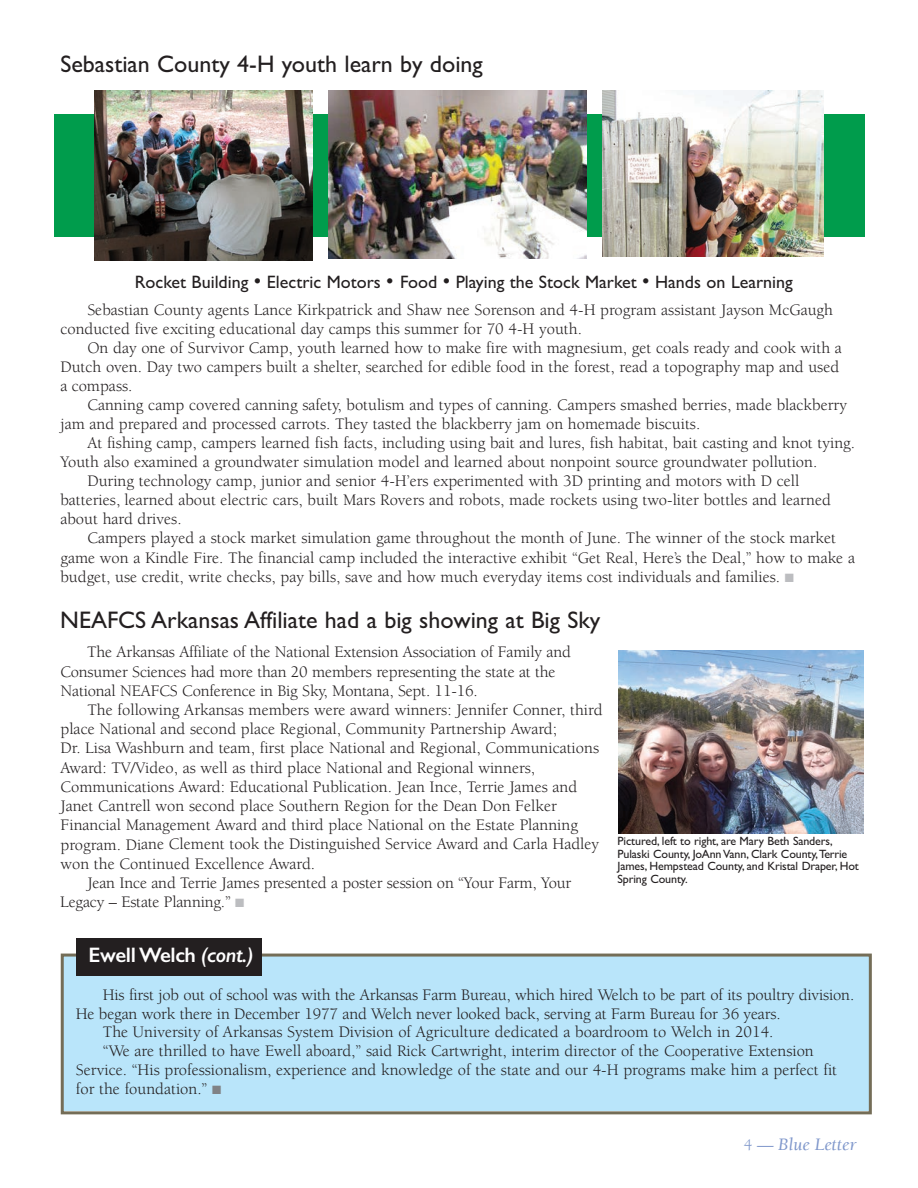
<style>
.page{position:relative;width:918px;height:1188px;background:#fff}
.page>*{position:absolute;margin:0;border:0;box-sizing:border-box;transform-origin:0 0}
.t1{font:24px "Gill Sans";color:#231f20}
.t2{font:600 21px "Gill Sans";letter-spacing:-.02em;color:#fff}
.t3{font:18px "Gill Sans";color:#231f20}
.t4{font:italic 18px "Berkeley";color:#7f97cb}
.t5{font:16.5px "Berkeley";color:#231f20}
.t6{font:12px/12.8px "Gill Sans";letter-spacing:-.01em;color:#231f20}
.s1{font-size:21px}
.s2{color:#bcbdc0}
.s3{font-style:italic}
.s4{color:#808285}
.s5{font-style:normal;font-size:16.5px}
.s6{font-size:16.5px}
</style>
<div class="page">
<div style="left:64px;top:957px;width:805px;height:154px;background:#b9e5fa"></div>
<div style="left:61px;top:954px;width:811px;height:160px;border:3px solid #746d57"></div>
<div style="left:54px;top:114px;width:811px;height:123px;background:#009c4c"></div>
<img style="left:94px;top:91px;width:219px;height:170px">
<img style="left:603px;top:91px;width:221px;height:166px">
<img style="left:328px;top:91px;width:259px;height:167px">
<img style="left:619px;top:650px;width:245px;height:183px">
<div style="left:77px;top:938px;width:185px;height:38px;background:#231f20"></div>
<h1 class="t1" style="left:60px;top:50px;width:424px">Sebastian County 4-H youth learn by doing</h1>
<h1 class="t3" style="left:135px;top:272px;width:660px">Rocket Building <span class="s1">•</span> Electric Motors <span class="s1">•</span> Food <span class="s1">•</span> Playing the Stock Market <span class="s1">•</span> Hands on Learning</h1>
<p class="t5" style="left:87px;top:301px;width:747px">Sebastian County agents Lance Kirkpatrick and Shaw nee Sorenson and 4-H program assistant Jayson McGaugh</p>
<p class="t5" style="left:60px;top:320px;width:523px">conducted five exciting educational day camps this summer for 70 4-H youth.</p>
<p class="t5" style="left:87px;top:339px;width:756px">On day one of Survivor Camp, youth learned how to make fire with magnesium, get coals ready and cook with a</p>
<p class="t5" style="left:60px;top:358px;width:780px">Dutch oven. Day two campers built a shelter, searched for edible food in the forest, read a topography map and used</p>
<p class="t5" style="left:60px;top:377px;width:74px">a compass.</p>
<p class="t5" style="left:87px;top:396px;width:761px">Canning camp covered canning safety, botulism and types of canning . Campers smashed berries, made blackberry</p>
<p class="t5" style="left:60px;top:415px;width:641px">jam and prepared and processed carrots. They tasted the blackberry jam on homemade biscuits.</p>
<p class="t5" style="left:87px;top:434px;width:769px">At fishing camp, campers learned fish facts, including using bait and lures, fish habitat, bait casting and knot tying .</p>
<p class="t5" style="left:60px;top:453px;width:758px">Youth also examined a groundwater simulation model and learned about nonpoint source groundwater pollution.</p>
<p class="t5" style="left:87px;top:472px;width:714px">During technology camp, junior and senior 4-H’ers experimented with 3D printing and motors with D cell</p>
<p class="t5" style="left:60px;top:491px;width:772px">batteries, learned about electric cars, built Mars Rovers and robots, made rockets using two-liter bottles and learned</p>
<p class="t5" style="left:60px;top:511px;width:123px">about hard drives.</p>
<p class="t5" style="left:87px;top:530px;width:750px">Campers played a stock market simulation game throughout the month of June. The winner of the stock market</p>
<p class="t5" style="left:60px;top:549px;width:796px">game won a Kindle Fire. The financial camp included the interactive exhibit “Get Real, Here’s the Deal,” how to make a</p>
<p class="t5" style="left:60px;top:568px;width:735px">budget, use credit, write checks, pay bills, save and how much everyday items cost individuals and families. <span class="s2">■</span></p>
<h1 class="t1" style="left:60px;top:605px;width:542px">NEAFCS Arkansas Affiliate had a big showing at Big Sky</h1>
<p class="t5" style="left:87px;top:644px;width:485px">The Arkansas Affiliate of the National Extension Association of Family and</p>
<p class="t5" style="left:60px;top:663px;width:497px">Consumer Sciences had more than 20 members representing the state at the</p>
<p class="t5" style="left:60px;top:682px;width:419px">National NEAFCS Conference in Big Sky, Montana, Sept. 11-16.</p>
<p class="t5" style="left:88px;top:701px;width:517px">The following Arkansas members were award winners: Jennifer Conner, third</p>
<p class="t5" style="left:61px;top:720px;width:498px">place National and second place Regional, Community Partnership Award;</p>
<p class="t5" style="left:61px;top:740px;width:540px">Dr. Lisa Washburn and team, first place National and Regional, Communications</p>
<p class="t5" style="left:61px;top:759px;width:476px">Award: TV/Video, as well as third place National and Regional winners,</p>
<p class="t5" style="left:61px;top:778px;width:518px">Communications Award: Educational Publication. Jean Ince, Terrie James and</p>
<p class="t5" style="left:61px;top:797px;width:498px">Janet Cantrell won second place Southern Region for the Dean Don Felker</p>
<p class="t5" style="left:61px;top:816px;width:516px">Financial Management Award and third place National on the Estate Planning</p>
<p class="t5" style="left:61px;top:836px;width:540px">program. Diane Clement took the Distinguished Service Award and Carla Hadley</p>
<p class="t5" style="left:61px;top:855px;width:256px">won the Continued Excellence Award.</p>
<p class="t5" style="left:88px;top:874px;width:485px">Jean Ince and Terrie James presented a poster session on “Your Farm, Your</p>
<p class="t5" style="left:60px;top:893px;width:186px">Legacy – Estate Planning .” <span class="s2">■</span></p>
<p class="t6" style="left:618px;top:834px;width:243px">Pictured, left to right, are Mary Beth Sanders, Pulaski County, JoAnnVann, Clark County,Terrie James, Hempstead County, and Kristal Draper, Hot Spring County.</p>
<h1 class="t2" style="left:89px;top:942px;width:166px">Ewell Welch <span class="s3">(cont.)</span></h1>
<p class="t5" style="left:103px;top:986px;width:753px">His first job out of school was with the Arkansas Farm Bureau, which hired Welch to be part of its poultry division.</p>
<p class="t5" style="left:76px;top:1005px;width:706px">He began work there in December 1977 and Welch never looked back, serving at Farm Bureau for 36 years.</p>
<p class="t5" style="left:103px;top:1024px;width:672px">The University of Arkansas System Division of Agriculture dedicated a boardroom to Welch in 2014.</p>
<p class="t5" style="left:103px;top:1042px;width:712px">“We are thrilled to have Ewell aboard,” said Rick Cartwright, interim director of the Cooperative Extension</p>
<p class="t5" style="left:76px;top:1061px;width:763px">Service. “His professionalism, experience and knowledge of the state and our 4-H programs make him a perfect fit</p>
<p class="t5" style="left:76px;top:1080px;width:147px">for the foundation.” <span class="s4">■</span></p>
<p class="t4" style="left:744px;top:1134px;width:115px"><span class="s5">4</span> <span class="s6">—</span> Blue Letter</p>
</div>
